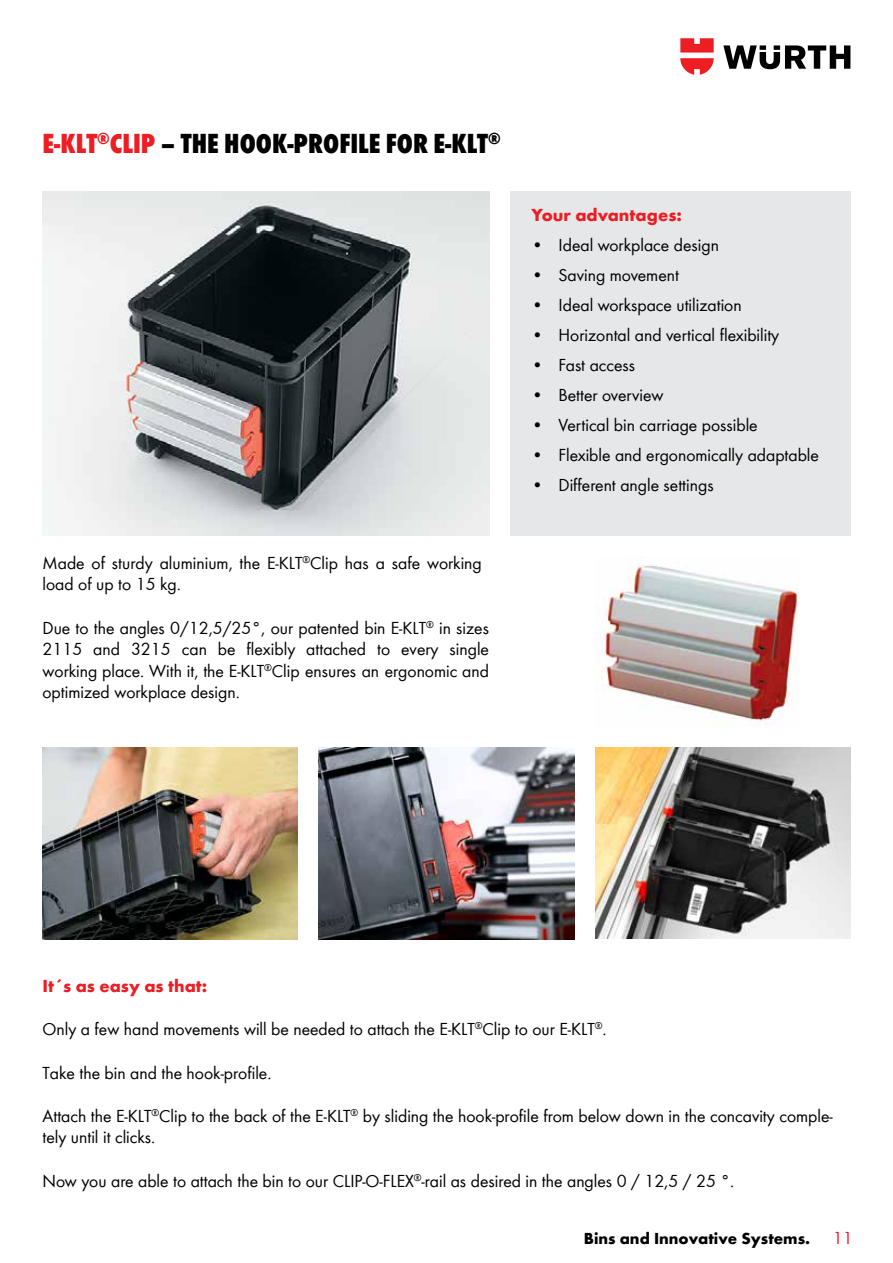
<style>
.page{position:relative;width:893px;height:1263px;background:#fff}
.page>*{position:absolute;margin:0;border:0;box-sizing:border-box;transform-origin:0 0}
.t1{font:28.5px "Wuerth Extra Bold Cond Caps";color:#000}
.t2{font:18px/21.6px "Wuerth";color:#000}
.t3{font:700 18px "Wuerth";color:#ed1d24}
.t4{font:18px "Wuerth";color:#ed1d24}
.t5{font:700 16.5px "Wuerth";color:#000}
.s1{color:#ed1d24}
</style>
<div class="page">
<svg style="left:723px;top:45px;width:127px;height:24px"></svg>
<svg style="left:680px;top:38px;width:34px;height:37px"></svg>
<img style="left:319px;top:748px;width:255px;height:191px">
<img style="left:43px;top:191px;width:446px;height:345px">
<img style="left:595px;top:560px;width:204px;height:165px">
<div style="left:510px;top:191px;width:340px;height:345px;background:#e6e7e8"></div>
<img style="left:43px;top:748px;width:255px;height:191px">
<img style="left:595px;top:748px;width:255px;height:191px">
<h1 class="t1" style="left:43px;top:123px;width:460px"><span class="s1">E-KLT</span><sup>®</sup><span class="s1">Clip</span> – THE HOOK-PROFILE FOR E-KLT<sup>®</sup></h1>
<p class="t2" style="left:43px;top:551px;width:441px">Made of sturdy aluminium, the E-KLT<sup>®</sup>Clip has a safe working load of up to 15 kg.</p>
<p class="t2" style="left:43px;top:616px;width:448px;text-align:justify">Due to the angles 0/12,5/25°, our patented bin E-KLT<sup>®</sup> in sizes 2115 and 3215 can be flexibly attached to every single working place. With it, the E-KLT<sup>®</sup>Clip ensures an ergonomic and optimized workplace design.</p>
<p class="t3" style="left:531px;top:202px;width:152px">Your advantages:</p>
<p class="t2" style="left:531px;top:234px;width:189px">• Ideal workplace design</p>
<p class="t2" style="left:531px;top:264px;width:149px">• Saving movement</p>
<p class="t2" style="left:531px;top:294px;width:212px">• Ideal workspace utilization</p>
<p class="t2" style="left:531px;top:324px;width:249px">• Horizontal and vertical flexibility</p>
<p class="t2" style="left:531px;top:354px;width:105px">• Fast access</p>
<p class="t2" style="left:531px;top:384px;width:133px">• Better overview</p>
<p class="t2" style="left:531px;top:414px;width:228px">• Vertical bin carriage possible</p>
<p class="t2" style="left:531px;top:444px;width:289px">• Flexible and ergonomically adaptable</p>
<p class="t2" style="left:531px;top:474px;width:184px">• Different angle settings</p>
<p class="t3" style="left:43px;top:973px;width:166px">It´s as easy as that:</p>
<p class="t2" style="left:43px;top:1018px;width:566px">Only a few hand movements will be needed to attach the E-KLT<sup>®</sup>Clip to our E-KLT<sup>®</sup>.</p>
<p class="t2" style="left:43px;top:1061px;width:230px">Take the bin and the hook-profile.</p>
<p class="t2" style="left:43px;top:1104px;width:792px">Attach the E-KLT<sup>®</sup>Clip to the back of the E-KLT<sup>®</sup> by sliding the hook-profile from below down in the concavity comple&shy;tely until it clicks.</p>
<p class="t2" style="left:43px;top:1169px;width:693px">Now you are able to attach the bin to our CLIP-O-FLEX<sup>®</sup>-rail as desired in the angles 0 / 12,5 / 25 °.</p>
<p class="t5" style="left:584px;top:1226px;width:228px">Bins and Innovative Systems.</p>
<p class="t4" style="left:833px;top:1225px;width:21px">11</p>
</div>
